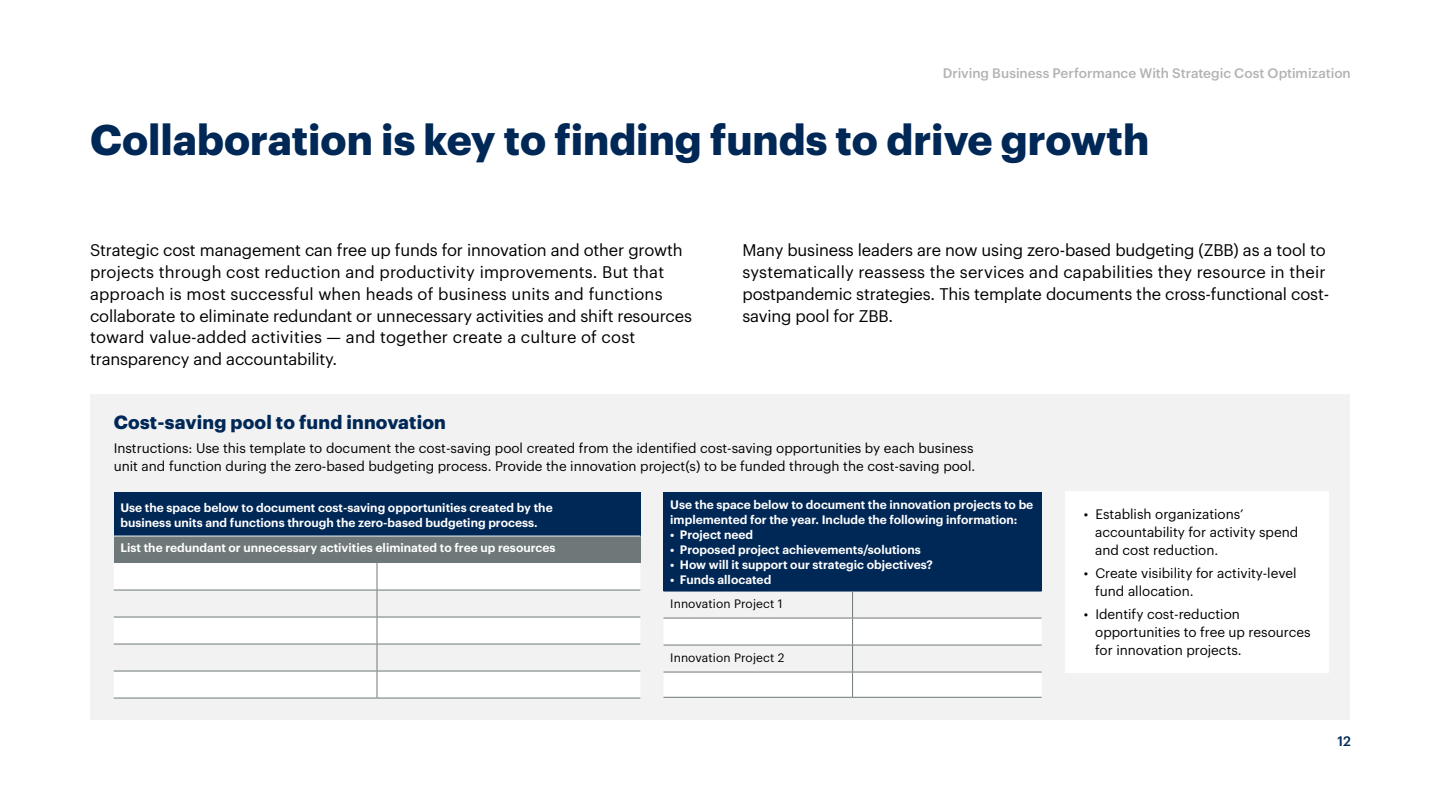
<style>
.page{position:relative;width:1440px;height:810px;background:#fff}
.page>*{position:absolute;margin:0;border:0;box-sizing:border-box;transform-origin:0 0}
.t1{font:700 42px "Graphik";color:#002856}
.t2{font:700 18.75px "Graphik";letter-spacing:.01em;color:#002856}
.t3{font:16.5px/21.8px "Graphik";letter-spacing:-.01em;color:#000}
.t4{font:13.5px/18px "Graphik";color:#000}
.t5{font:500 13.5px "Graphik";color:#b3b3b3}
.t6{font:500 13.5px "Graphik";color:#002856}
.t7{font:600 12px/15px "Graphik";color:#fff}
.t8{font:12px "Graphik";letter-spacing:.01em;color:#000}
</style>
<div class="page">
<div style="left:90px;top:394px;width:1260px;height:326px;background:#f2f2f2"></div>
<div style="left:1065px;top:492px;width:264px;height:181px;background:#fff"></div>
<div style="left:114px;top:493px;width:526px;height:43px;background:#002856"></div>
<div style="left:114px;top:536px;width:526px;height:27px;background:#6f7878"></div>
<svg style="left:114px;top:563px;width:526px;height:135px"></svg>
<hr style="left:114px;top:590px;width:263px;height:1px;background:#6f7878">
<hr style="left:377px;top:590px;width:263px;height:1px;background:#6f7878">
<hr style="left:114px;top:617px;width:263px;height:1px;background:#6f7878">
<hr style="left:377px;top:617px;width:263px;height:1px;background:#6f7878">
<hr style="left:114px;top:644px;width:263px;height:1px;background:#6f7878">
<hr style="left:377px;top:644px;width:263px;height:1px;background:#6f7878">
<hr style="left:114px;top:671px;width:263px;height:1px;background:#6f7878">
<hr style="left:377px;top:671px;width:263px;height:1px;background:#6f7878">
<hr style="left:114px;top:698px;width:263px;height:1px;background:#6f7878">
<hr style="left:377px;top:698px;width:263px;height:1px;background:#6f7878">
<hr style="left:114px;top:536px;width:263px;height:1px;background:#f2f2f2">
<hr style="left:377px;top:536px;width:263px;height:1px;background:#f2f2f2">
<div style="left:663px;top:493px;width:378px;height:98px;background:#002856"></div>
<svg style="left:663px;top:591px;width:378px;height:106px"></svg>
<hr style="left:663px;top:618px;width:189px;height:1px;background:#6f7878">
<hr style="left:852px;top:618px;width:189px;height:1px;background:#6f7878">
<hr style="left:663px;top:645px;width:189px;height:1px;background:#6f7878">
<hr style="left:852px;top:645px;width:189px;height:1px;background:#6f7878">
<hr style="left:663px;top:672px;width:189px;height:1px;background:#6f7878">
<hr style="left:852px;top:672px;width:189px;height:1px;background:#6f7878">
<hr style="left:663px;top:697px;width:189px;height:1px;background:#6f7878">
<hr style="left:852px;top:697px;width:189px;height:1px;background:#6f7878">
<p class="t5" style="left:942px;top:63px;width:410px">Driving Business Performance With Strategic Cost Optimization</p>
<h1 class="t1" style="left:90px;top:108px;width:1060px">Collaboration is key to finding funds to drive growth</h1>
<p class="t3" style="left:90px;top:238px;width:603px">Strategic cost management can free up funds for innovation and other growth projects through cost reduction and productivity improvements. But that approach is most successful when heads of business units and functions collaborate to eliminate redundant or unnecessary activities and shift resources toward value-added activities — and together create a culture of cost transparency and accountability.</p>
<p class="t3" style="left:742px;top:238px;width:588px">Many business leaders are now using zero-based budgeting (ZBB) as a tool to systematically reassess the services and capabilities they resource in their postpandemic strategies. This template documents the cross-functional cost&shy;saving pool for ZBB.</p>
<p class="t2" style="left:114px;top:408px;width:334px">Cost-saving pool to fund innovation</p>
<p class="t4" style="left:114px;top:438px;width:863px">Instructions: Use this template to document the cost-saving pool created from the identified cost-saving opportunities by each business unit and function during the zero-based budgeting process. Provide the innovation project(s) to be funded through the cost-saving pool.</p>
<p class="t7" style="left:120px;top:499px;width:434px">Use the space below to document cost-saving opportunities created by the business units and functions through the zero-based budgeting process.</p>
<p class="t7" style="left:120px;top:540px;width:437px">List the redundant or unnecessary activities eliminated to free up resources</p>
<p class="t7" style="left:670px;top:496px;width:365px">Use the space below to document the innovation projects to be implemented for the year. Include the following information:</p>
<p class="t7" style="left:670px;top:526px;width:84px">• Project need</p>
<p class="t7" style="left:670px;top:541px;width:252px">• Proposed project achievements/solutions</p>
<p class="t7" style="left:670px;top:556px;width:264px">• How will it support our strategic objectives?</p>
<p class="t7" style="left:670px;top:571px;width:103px">• Funds allocated</p>
<p class="t8" style="left:670px;top:594px;width:114px">Innovation Project 1</p>
<p class="t8" style="left:670px;top:648px;width:116px">Innovation Project 2</p>
<p class="t4" style="left:1095px;top:504px;width:205px;text-indent:-11px">• Establish organizations’ accountability for activity spend and cost reduction.</p>
<p class="t4" style="left:1095px;top:563px;width:203px;text-indent:-11px">• Create visibility for activity-level fund allocation.</p>
<p class="t4" style="left:1095px;top:604px;width:217px;text-indent:-11px">• Identify cost-reduction opportunities to free up resources for innovation projects.</p>
<p class="t6" style="left:1337px;top:731px;width:15px">12</p>
</div>
